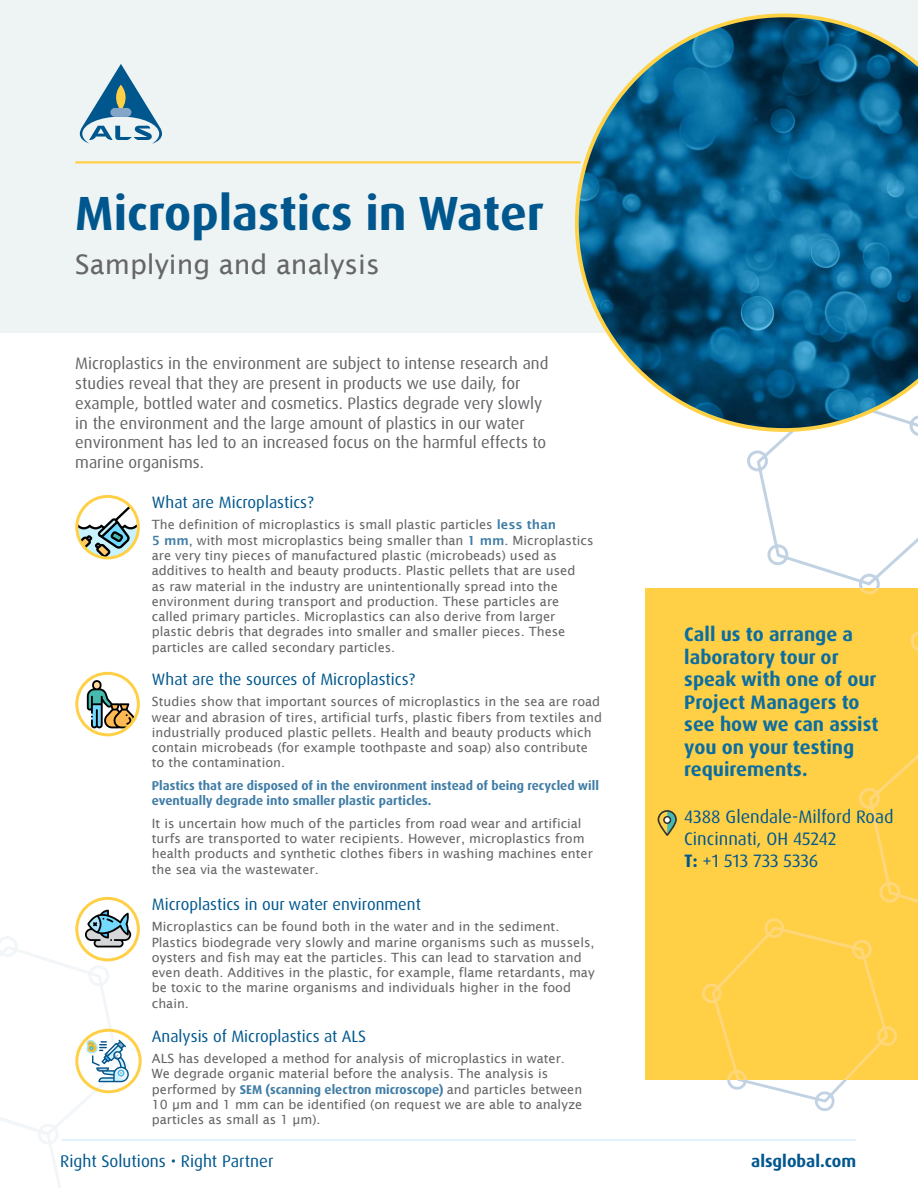
<style>
.page{position:relative;width:918px;height:1188px;background:#fff}
.page>*{position:absolute;margin:0;border:0;box-sizing:border-box;transform-origin:0 0}
.t1{font:700 48px "Dax Pro";color:#00578e}
.t2{font:27px "Lucida Sans";color:#666}
.t3{font:700 19.5px/22.5px "Dax Pro";color:#0b6da0}
.t4{font:18px/21.6px "Dax Pro";color:#00578e}
.t5{font:16.95px "Dax Pro";color:#00578f}
.t6{font:700 16.95px "Dax Pro";color:#00578f}
.t7{font:16.5px/19.8px "Dax Pro";color:#636466}
.t8{font:16.5px "Dax Pro";color:#00578e}
.t9{font:12.75px/15.3px "Lucida Sans";color:#636466}
.t10{font:700 12.75px/15.3px "Dax Pro";color:#407da6}
.s1{font-weight:600;color:#407da6}
.s2{font-family:"Lucida Sans";font-weight:400;color:#636466}
.s3{font-weight:700}
</style>
<div class="page">
<div style="left:0;top:0;width:918px;height:333px;background:#edf4f3"></div>
<svg style="left:747px;top:432px;width:171px;height:156px"></svg>
<svg style="left:727px;top:1080px;width:120px;height:31px"></svg>
<svg style="left:80px;top:64px;width:82px;height:80px"></svg>
<hr style="left:75px;top:161px;width:505px;height:2px;background:#ffd046">
<svg style="left:575px;top:14px;width:343px;height:418px"></svg>
<div style="left:646px;top:588px;width:272px;height:492px;background:#ffd046"></div>
<hr style="left:62px;top:1139px;width:794px;height:2px;background:#e1f4fd">
<svg style="left:77px;top:499px;width:61px;height:58px"></svg>
<div style="left:75px;top:495px;width:65px;height:64px;border:3px solid #ffd046;border-radius:50%"></div>
<svg style="left:87px;top:680px;width:49px;height:48px"></svg>
<div style="left:75px;top:672px;width:65px;height:64px;border:3px solid #ffd046;border-radius:50%"></div>
<svg style="left:85px;top:910px;width:46px;height:37px"></svg>
<div style="left:75px;top:897px;width:65px;height:64px;border:3px solid #ffd046;border-radius:50%"></div>
<svg style="left:86px;top:1040px;width:43px;height:42px"></svg>
<div style="left:75px;top:1029px;width:67px;height:64px;border:3px solid #ffd046;border-radius:50%"></div>
<svg style="left:658px;top:810px;width:19px;height:26px"></svg>
<h1 class="t1" style="left:75px;top:182px;width:470px">Microplastics in Water</h1>
<h2 class="t2" style="left:75px;top:249px;width:306px">Samplying and analysis</h2>
<p class="t7" style="left:75px;top:354px;width:475px">Microplastics in the environment are subject to intense research and studies reveal that they are present in products we use daily, for example, bottled water and cosmetics. Plastics degrade very slowly in the environment and the large amount of plastics in our water environment has led to an increased focus on the harmful effects to marine organisms.</p>
<p class="t8" style="left:152px;top:492px;width:163px">What are Microplastics?</p>
<p class="t9" style="left:152px;top:517px;width:443px">The definition of microplastics is small plastic particles <span class="s1">less than<br>5 mm</span>, with most microplastics being smaller than <span class="s1">1 mm</span>. Microplastics are very tiny pieces of manufactured plastic (microbeads) used as additives to health and beauty products. Plastic pellets that are used<br>as raw material in the industry are unintentionally spread into the environment during transport and production. These particles are called primary particles. Microplastics can also derive from larger plastic debris that degrades into smaller and smaller pieces. These particles are called secondary particles.</p>
<p class="t8" style="left:152px;top:668px;width:265px">What are the sources of Microplastics?</p>
<p class="t9" style="left:152px;top:694px;width:452px">Studies show that important sources of microplastics in the sea are road wear and abrasion of tires, artificial turfs, plastic fibers from textiles and industrially produced plastic pellets. Health and beauty products which contain microbeads (for example toothpaste and soap) also contribute to the contamination.</p>
<p class="t10" style="left:152px;top:778px;width:449px">Plastics that are disposed of in the environment instead of being recycled will eventually degrade into smaller plastic particles.</p>
<p class="t9" style="left:152px;top:816px;width:443px">It is uncertain how much of the particles from road wear and artificial turfs are transported to water recipients. However, microplastics from health products and synthetic clothes fibers in washing machines enter the sea via the wastewater.</p>
<p class="t8" style="left:152px;top:893px;width:271px">Microplastics in our water environment</p>
<p class="t9" style="left:152px;top:919px;width:444px">Microplastics can be found both in the water and in the sediment.<br>Plastics biodegrade very slowly and marine organisms such as mussels, oysters and fish may eat the particles. This can lead to starvation and even death. Additives in the plastic, for example, flame retardants, may be toxic to the marine organisms and individuals higher in the food chain.</p>
<p class="t8" style="left:152px;top:1025px;width:216px">Analysis of Microplastics at ALS</p>
<p class="t9" style="left:152px;top:1051px;width:415px">ALS has developed a method for analysis of microplastics in water.<br>We degrade organic material before the analysis. The analysis is</p>
<p class="t10" style="left:152px;top:1082px;width:432px"><span class="s2">performed by</span> SEM (scanning electron microscope) <span class="s2">and particles between</span></p>
<p class="t9" style="left:152px;top:1097px;width:432px">10 µm and 1 mm can be identified (on request we are able to analyze particles as small as 1 µm).</p>
<h3 class="t3" style="left:684px;top:623px;width:196px">Call us to arrange a laboratory tour or speak with one of our<br>Project Managers to see how we can assist you on your testing requirements.</h3>
<h3 class="t4" style="left:684px;top:806px;width:211px">4388 Glendale-Milford Road<br>Cincinnati, OH 45242<br><span class="s3">T:</span> +1 513 733 5336</h3>
<h3 class="t5" style="left:60px;top:1150px;width:215px">Right Solutions • Right Partner</h3>
<h3 class="t6" style="left:751px;top:1150px;width:107px">alsglobal.com</h3>
</div>
